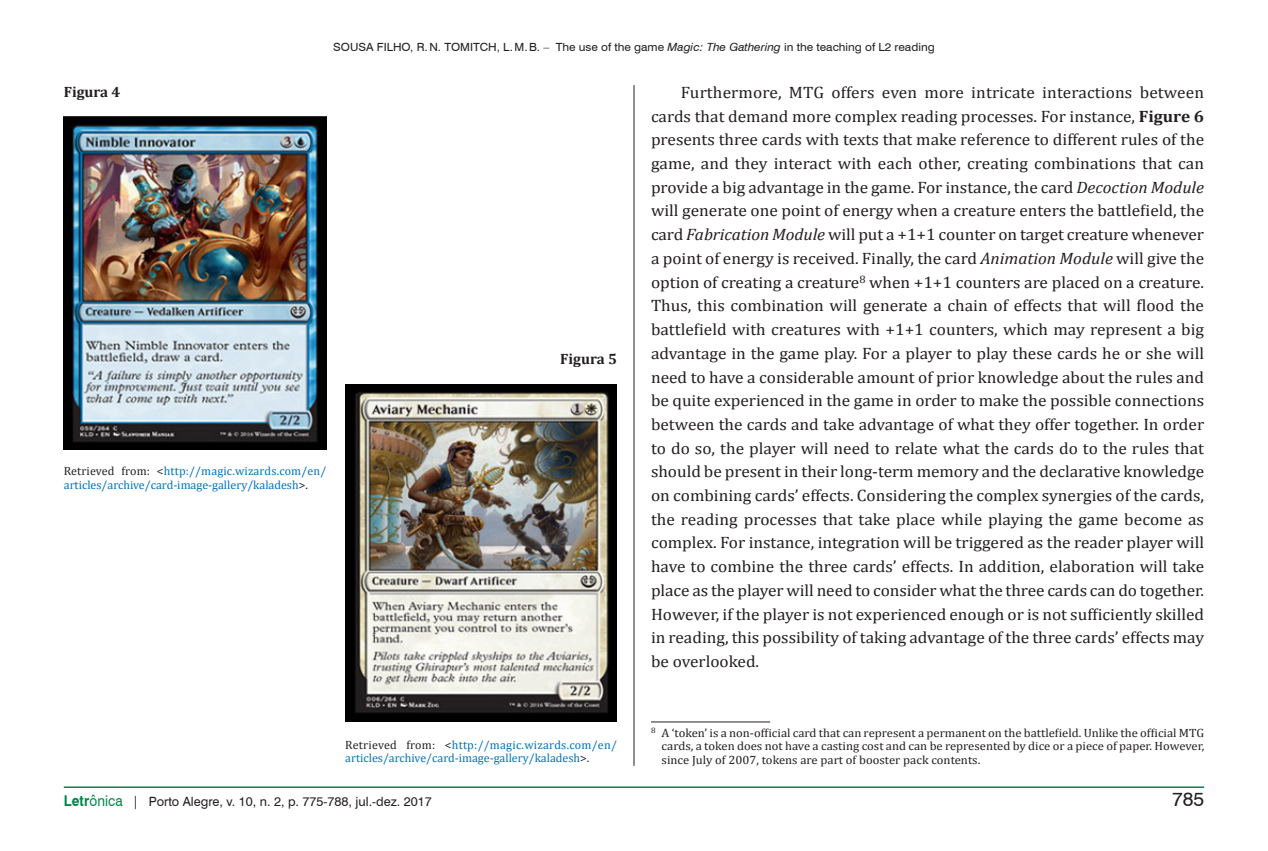
<style>
.page{position:relative;width:1268px;height:851px;background:#fff}
.page>*{position:absolute;margin:0;border:0;box-sizing:border-box;transform-origin:0 0}
.t1{font:19.5px "Swiss 721 BT";color:#231f20}
.t2{font:16.5px/23.7px "Cambria";color:#231f20;text-align:justify;scale:1.05 1}
.t3{font:700 15px "Cambria";color:#231f20}
.t4{font:12.75px "Swiss 721 BT";color:#231f20}
.t5{font:12px/13.5px "Cambria";color:#231f20;text-align:justify;scale:1.05 1}
.t6{font:12px/13.5px "Cambria";color:#0072bc}
.t7{font:11.25px "Swiss 721 BT";color:#231f20;scale:1.05 1}
.s1{font-style:italic}
.s2{font-weight:700}
.s3{color:#231f20}
.s4{font-weight:700;font-size:14.85px;color:#00854a}
.s5{font-size:14.85px;color:#00854a}
.s6{font-size:13.2px}
</style>
<div class="page">
<hr style="left:64px;top:786px;width:1139px;height:1px;background:#00854a">
<hr style="left:633px;top:85px;width:1px;height:680px;background:#231f20">
<hr style="left:651px;top:721px;width:119px;height:1px;background:#231f20">
<img style="left:64px;top:116px;width:262px;height:333px">
<img style="left:345px;top:384px;width:272px;height:337px">
<p class="t7" style="left:333px;top:40px;width:25px">Sousa</p>
<p class="t7" style="left:377px;top:40px;width:87px">Filho, R.N. Tomitc</p>
<p class="t7" style="left:488px;top:40px;width:427px">h, L.M.B. – The use of the game <span class="s1">Magic: The Gathering</span> in the teaching of L2 reading</p>
<p class="t3" style="left:64px;top:82px;width:58px">Figura 4</p>
<p class="t2" style="left:651px;top:80px;width:528px;text-indent:30px">Furthermore, MTG offers even more intricate interactions between cards that demand more complex reading processes. For instance, <span class="s2">Figure 6 </span>presents three cards with texts that make reference to different rules of the game, and they interact with each other, creating combinations that can provide a big advantage in the game. For instance, the card <span class="s1">Decoction Module </span>will generate one point of energy when a creature enters the battlefield, the card <span class="s1">Fabrication Module</span> will put a +1+1 counter on target creature whenever a point of energy is received. Finally, the card <span class="s1">Animation Module</span> will give the option of creating a creature<sup>8</sup> when +1+1 counters are placed on a creature.<br>Thus, this combination will generate a chain of effects that will flood the battlefield with creatures with +1+1 counters, which may represent a big advantage in the game play. For a player to play these cards he or she will need to have a considerable amount of prior knowledge about the rules and be quite experienced in the game in order to make the possible connections between the cards and take advantage of what they offer together. In order to do so, the player will need to relate what the cards do to the rules that should be present in their long-term memory and the declarative knowledge on combining cards’ effects. Considering the complex synergies of the cards, the reading processes that take place while playing the game become as complex. For instance, integration will be triggered as the reader player will have to combine the three cards’ effects. In addition, elaboration will take place as the player will need to consider what the three cards can do together.<br>However, if the player is not experienced enough or is not sufficiently skilled in reading, this possibility of taking advantage of the three cards’ effects may be overlooked.</p>
<p class="t3" style="left:560px;top:349px;width:58px">Figura 5</p>
<p class="t6" style="left:64px;top:464px;width:264px"><span class="s3">Retrieved from: &lt;</span>http://magic.wizards.com/en/ articles/archive/card-image-gallery/kaladesh<span class="s3">&gt;.</span></p>
<p class="t6" style="left:345px;top:737px;width:273px"><span class="s3">Retrieved from: &lt;</span>http://magic.wizards.com/en/ articles/archive/card-image-gallery/kaladesh<span class="s3">&gt;.</span></p>
<p class="t4" style="left:64px;top:794px;width:369px"><span class="s4">Letr</span><span class="s5">ônica</span> <span class="s6">|</span> Porto Alegre, v. 10, n. 2, p. 775-788, jul.-dez. 2017</p>
<p class="t5" style="left:661px;top:725px;width:518px;text-indent:-11px"><sup>8</sup> A ‘token’ is a non-official card that can represent a permanent on the battlefield. Unlike the official MTG cards, a token does not have a casting cost and can be represented by dice or a piece of paper. However, since July of 2007, tokens are part of booster pack contents.</p>
<p class="t1" style="left:1171px;top:787px;width:34px">785</p>
</div>
